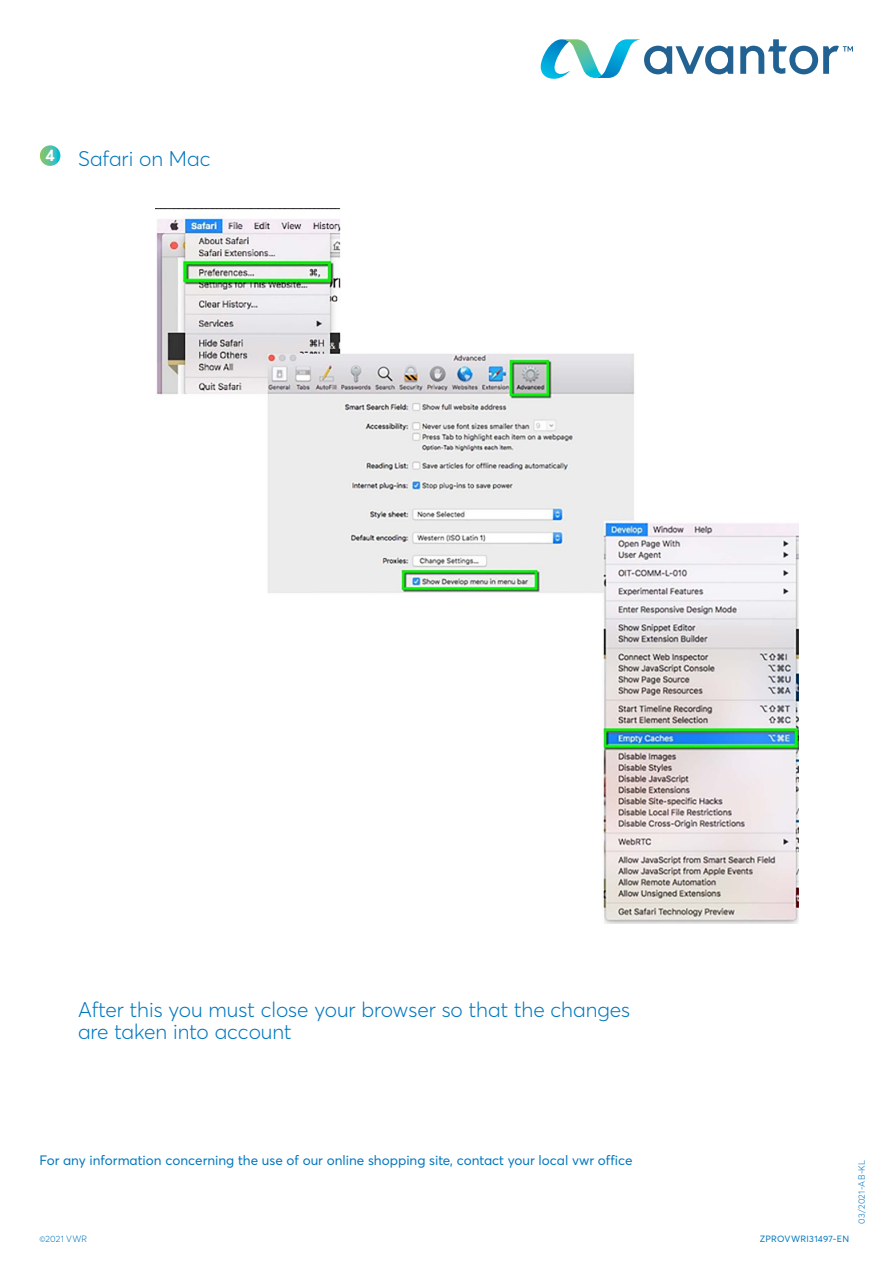
<style>
.page{position:relative;width:893px;height:1263px;background:#fff}
.page>*{position:absolute;margin:0;border:0;box-sizing:border-box;transform-origin:0 0}
.t1{font:300 21px/22.5px "Averta";color:#0077be}
.t2{font:700 16.5px "Averta";color:#fff}
.t3{font:13.5px "Averta";color:#0077be}
.t4{font:300 9px "Averta";letter-spacing:.03em;color:#0077be}
.t5{font:9px "Averta";letter-spacing:.02em;color:#0077be}
</style>
<div class="page">
<img style="left:155px;top:208px;width:643px;height:715px">
<svg style="left:40px;top:145px;width:20px;height:21px"></svg>
<svg style="left:541px;top:39px;width:192px;height:40px"></svg>
<svg style="left:740px;top:39px;width:113px;height:35px"></svg>
<p class="t2" style="left:45px;top:144px;width:11px">4</p>
<h1 class="t1" style="left:78px;top:146px;width:134px">Safari on Mac</h1>
<h1 class="t1" style="left:78px;top:997px;width:554px">After this you must close your browser so that the changes are taken into account</h1>
<p class="t3" style="left:39px;top:1151px;width:595px">For any information concerning the use of our online shopping site, contact your local vwr office</p>
<p class="t4" style="left:39px;top:1232px;width:49px">©2021 VWR</p>
<p class="t5" style="left:760px;top:1232px;width:91px">ZPROVWRI31497-EN</p>
<p class="t4" style="left:855px;top:1224px;width:65px;rotate:-90deg">03/2021-AB-KL</p>
</div>
